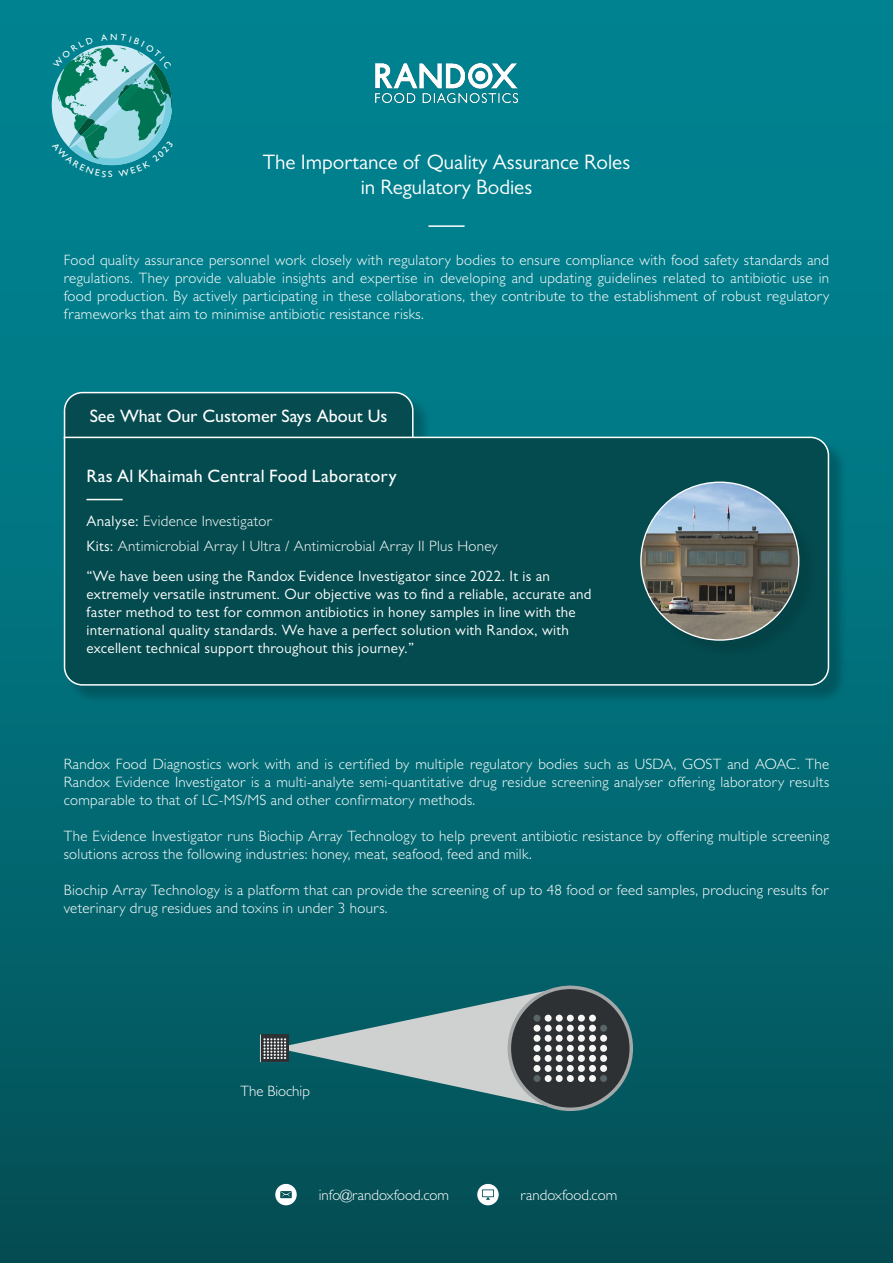
<style>
.page{position:relative;width:893px;height:1263px;background:#fff}
.page>*{position:absolute;margin:0;border:0;box-sizing:border-box;transform-origin:0 0}
.t1{font:21px/25.2px "Gill Sans MT Pro";color:#fff;text-align:center}
.t2{font:500 18px "Gill Sans MT Pro";letter-spacing:.02em;color:#fff}
.t3{font:500 18px "Gill Sans MT Pro";color:#fff}
.t4{font:300 15px/18px "Gill Sans MT Pro";letter-spacing:.02em;color:#fff}
.t5{font:15px/18px "Gill Sans MT Pro";letter-spacing:.02em;color:#fff}
.t6{font:300 15px "Gill Sans MT Pro";color:#fff}
.s1{font-weight:400}
</style>
<div class="page">
<div style="left:0;top:0;width:893px;height:1263px;background:linear-gradient(to bottom,#008a99,#045359)"></div>
<img style="left:376px;top:64px;width:141px;height:38px">
<svg style="left:275px;top:1184px;width:22px;height:21px"></svg>
<svg style="left:477px;top:1184px;width:22px;height:21px"></svg>
<div style="left:66px;top:394px;width:782px;height:310px;background:#000;opacity:.22"></div>
<svg style="left:63px;top:391px;width:351px;height:45px;background:#0d5258"></svg>
<div style="left:63px;top:436px;width:767px;height:250px;background:#044b4f"></div>
<hr style="left:86px;top:499px;width:37px;height:1px;background:#fff">
<div style="left:643px;top:484px;width:175px;height:175px;background:#044b4f"></div>
<img style="left:641px;top:482px;width:158px;height:158px;border-radius:79px">
<hr style="left:428px;top:225px;width:37px;height:2px;background:#fff">
<svg style="left:508px;top:985px;width:125px;height:126px"></svg>
<div style="left:511px;top:989px;width:118px;height:118px;background:#2e3133;border-radius:50%"></div>
<div style="left:567px;top:1025px;width:7px;height:7px;background:#f7f7f6;border-radius:50%"></div>
<div style="left:578px;top:1025px;width:7px;height:7px;background:#f7f7f6;border-radius:50%"></div>
<div style="left:589px;top:1025px;width:7px;height:7px;background:#f7f7f6;border-radius:50%"></div>
<div style="left:600px;top:1025px;width:7px;height:7px;background:#586467;border-radius:50%"></div>
<div style="left:567px;top:1035px;width:7px;height:7px;background:#f7f7f6;border-radius:50%"></div>
<div style="left:578px;top:1035px;width:7px;height:7px;background:#f7f7f6;border-radius:50%"></div>
<div style="left:589px;top:1035px;width:7px;height:7px;background:#f7f7f6;border-radius:50%"></div>
<div style="left:600px;top:1035px;width:7px;height:7px;background:#f7f7f6;border-radius:50%"></div>
<div style="left:567px;top:1045px;width:7px;height:7px;background:#f7f7f6;border-radius:50%"></div>
<div style="left:578px;top:1045px;width:7px;height:7px;background:#f7f7f6;border-radius:50%"></div>
<div style="left:589px;top:1045px;width:7px;height:7px;background:#f7f7f6;border-radius:50%"></div>
<div style="left:600px;top:1045px;width:7px;height:7px;background:#f7f7f6;border-radius:50%"></div>
<div style="left:567px;top:1055px;width:7px;height:7px;background:#f7f7f6;border-radius:50%"></div>
<div style="left:578px;top:1055px;width:7px;height:7px;background:#f7f7f6;border-radius:50%"></div>
<div style="left:589px;top:1055px;width:7px;height:7px;background:#f7f7f6;border-radius:50%"></div>
<div style="left:600px;top:1055px;width:7px;height:7px;background:#f7f7f6;border-radius:50%"></div>
<div style="left:567px;top:1065px;width:7px;height:7px;background:#f7f7f6;border-radius:50%"></div>
<div style="left:578px;top:1065px;width:7px;height:7px;background:#f7f7f6;border-radius:50%"></div>
<div style="left:589px;top:1065px;width:7px;height:7px;background:#f7f7f6;border-radius:50%"></div>
<div style="left:600px;top:1065px;width:7px;height:7px;background:#f7f7f6;border-radius:50%"></div>
<div style="left:567px;top:1075px;width:7px;height:7px;background:#f7f7f6;border-radius:50%"></div>
<div style="left:578px;top:1075px;width:7px;height:7px;background:#f7f7f6;border-radius:50%"></div>
<div style="left:589px;top:1075px;width:7px;height:7px;background:#f7f7f6;border-radius:50%"></div>
<div style="left:600px;top:1075px;width:7px;height:7px;background:#586467;border-radius:50%"></div>
<div style="left:567px;top:1015px;width:7px;height:7px;background:#f7f7f6;border-radius:50%"></div>
<div style="left:578px;top:1015px;width:7px;height:7px;background:#f7f7f6;border-radius:50%"></div>
<div style="left:589px;top:1015px;width:7px;height:7px;background:#f7f7f6;border-radius:50%"></div>
<svg style="left:260px;top:985px;width:310px;height:126px;background:#528084"></svg>
<svg style="left:52px;top:34px;width:126px;height:143px;background:#48a5a8"></svg>
<h1 class="t1" style="left:263px;top:149px;width:369px">The Importance of Quality Assurance Roles in Regulatory Bodies</h1>
<p class="t4" style="left:64px;top:251px;width:767px;text-align:justify">Food quality assurance personnel work closely with regulatory bodies to ensure compliance with food safety standards and regulations. They provide valuable insights and expertise in developing and updating guidelines related to antibiotic use in food production. By actively participating in these collaborations, they contribute to the establishment of robust regulatory frameworks that aim to minimise antibiotic resistance risks.</p>
<p class="t3" style="left:90px;top:405px;width:299px">See What Our Customer Says About Us</p>
<p class="t2" style="left:86px;top:465px;width:312px">Ras Al Khaimah Central Food Laboratory</p>
<p class="t4" style="left:86px;top:508px;width:413px;line-height:25.5px"><span class="s1">Analyse:</span> Evidence Investigator<br><span class="s1">Kits:</span> Antimicrobial Array I Ultra / Antimicrobial Array II Plus Honey</p>
<p class="t5" style="left:86px;top:566px;width:507px">“We have been using the Randox Evidence Investigator since 2022. It is an extremely versatile instrument. Our objective was to find a reliable, accurate and faster method to test for common antibiotics in honey samples in line with the international quality standards. We have a perfect solution with Randox, with excellent technical support throughout this journey.”</p>
<p class="t4" style="left:64px;top:754px;width:767px;text-align:justify">Randox Food Diagnostics work with and is certified by multiple regulatory bodies such as USDA, GOST and AOAC. The Randox Evidence Investigator is a multi-analyte semi-quantitative drug residue screening analyser offering laboratory results comparable to that of LC-MS/MS and other confirmatory methods.</p>
<p class="t4" style="left:64px;top:826px;width:767px">The Evidence Investigator runs Biochip Array Technology to help prevent antibiotic resistance by offering multiple screening solutions across the following industries: honey, meat, seafood, feed and milk.</p>
<p class="t4" style="left:64px;top:880px;width:767px">Biochip Array Technology is a platform that can provide the screening of up to 48 food or feed samples, producing results for veterinary drug residues and toxins in under 3 hours.</p>
<p class="t6" style="left:241px;top:1082px;width:71px">The Biochip</p>
<p class="t6" style="left:319px;top:1185px;width:132px">info@randoxfood.com</p>
<p class="t6" style="left:521px;top:1185px;width:98px">randoxfood.com</p>
</div>
